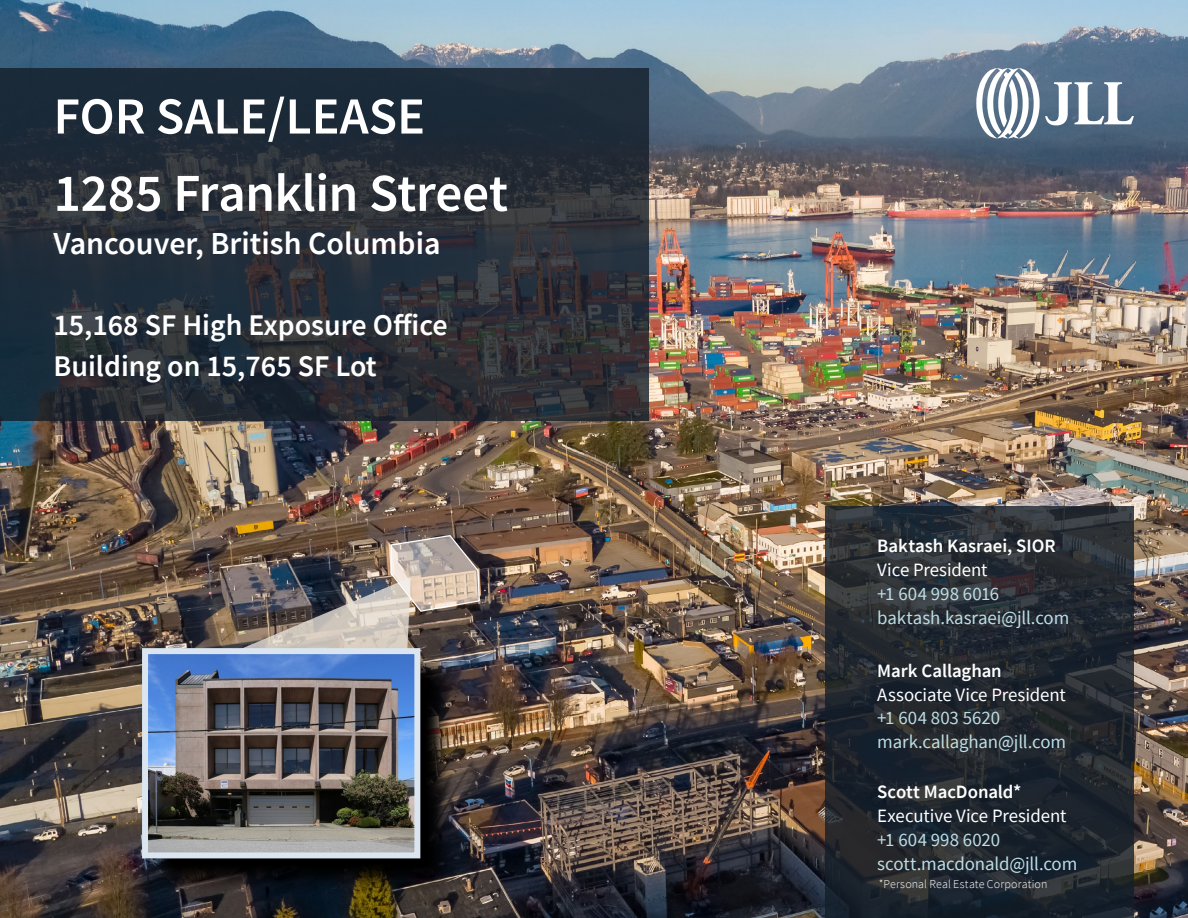
<style>
.page{position:relative;width:1188px;height:918px;background:#fff}
.page>*{position:absolute;margin:0;border:0;box-sizing:border-box;transform-origin:0 0}
.t1{font:600 53.4px "Source Sans Pro";letter-spacing:-.01em;color:#fff}
.t2{font:600 52.05px "Source Sans Pro";color:#fff}
.t3{font:600 32.1px "Source Sans Pro";color:#fff}
.t4{font:600 30px/40.5px "Source Sans Pro";color:#fff}
.t5{font:18.9px/23.9px "Source Sans Pro";letter-spacing:-.005em;color:#bcdee6}
.t6{font:18.9px "Source Sans Pro";letter-spacing:-.01em;color:#fff}
.t7{font:600 18.9px "Source Sans Pro";letter-spacing:-.005em;color:#fff}
.t8{font:300 12px "Source Sans Pro";letter-spacing:.01em;color:#fff}
</style>
<div class="page">
<img style="left:0;top:0;width:1188px;height:918px">
<svg style="left:825px;top:507px;width:309px;height:411px;background:#232930"></svg>
<img style="left:151px;top:577px;width:260px;height:71px">
<svg style="left:146px;top:653px;width:310px;height:241px;background:#1f1d1c"></svg>
<img style="left:149px;top:655px;width:264px;height:196px">
<div style="left:142px;top:648px;width:278px;height:210px;border:6px solid #dae5ef"></div>
<svg style="left:390px;top:534px;width:91px;height:78px;background:#b6a79d"></svg>
<svg style="left:0;top:68px;width:648px;height:352px;background:#262e37"></svg>
<svg style="left:976px;top:68px;width:158px;height:70px"></svg>
<h2 class="t2" style="left:54px;top:82px;width:373px">FOR SALE/LEASE</h2>
<h1 class="t1" style="left:54px;top:158px;width:456px">1285 Franklin Street</h1>
<h3 class="t3" style="left:54px;top:223px;width:389px">Vancouver, British Columbia</h3>
<h3 class="t4" style="left:54px;top:305px;width:396px">15,168 SF High Exposure Office<br>Building on 15,765 SF Lot</h3>
<p class="t7" style="left:877px;top:534px;width:180px">Baktash Kasraei, SIOR</p>
<p class="t6" style="left:877px;top:558px;width:112px">Vice President</p>
<p class="t5" style="left:877px;top:582px;width:194px">+1 604 998 6016 baktash.kasraei@jll.com</p>
<p class="t7" style="left:877px;top:658px;width:126px">Mark Callaghan</p>
<p class="t6" style="left:877px;top:682px;width:190px">Associate Vice President</p>
<p class="t5" style="left:877px;top:706px;width:190px">+1 604 803 5620 mark.callaghan@jll.com</p>
<p class="t7" style="left:877px;top:779px;width:146px">Scott MacDonald*</p>
<p class="t6" style="left:877px;top:804px;width:191px">Executive Vice President</p>
<p class="t5" style="left:877px;top:827px;width:202px">+1 604 998 6020 scott.macdonald@jll.com</p>
<p class="t8" style="left:879px;top:877px;width:170px">*Personal Real Estate Corporation</p>
</div>
